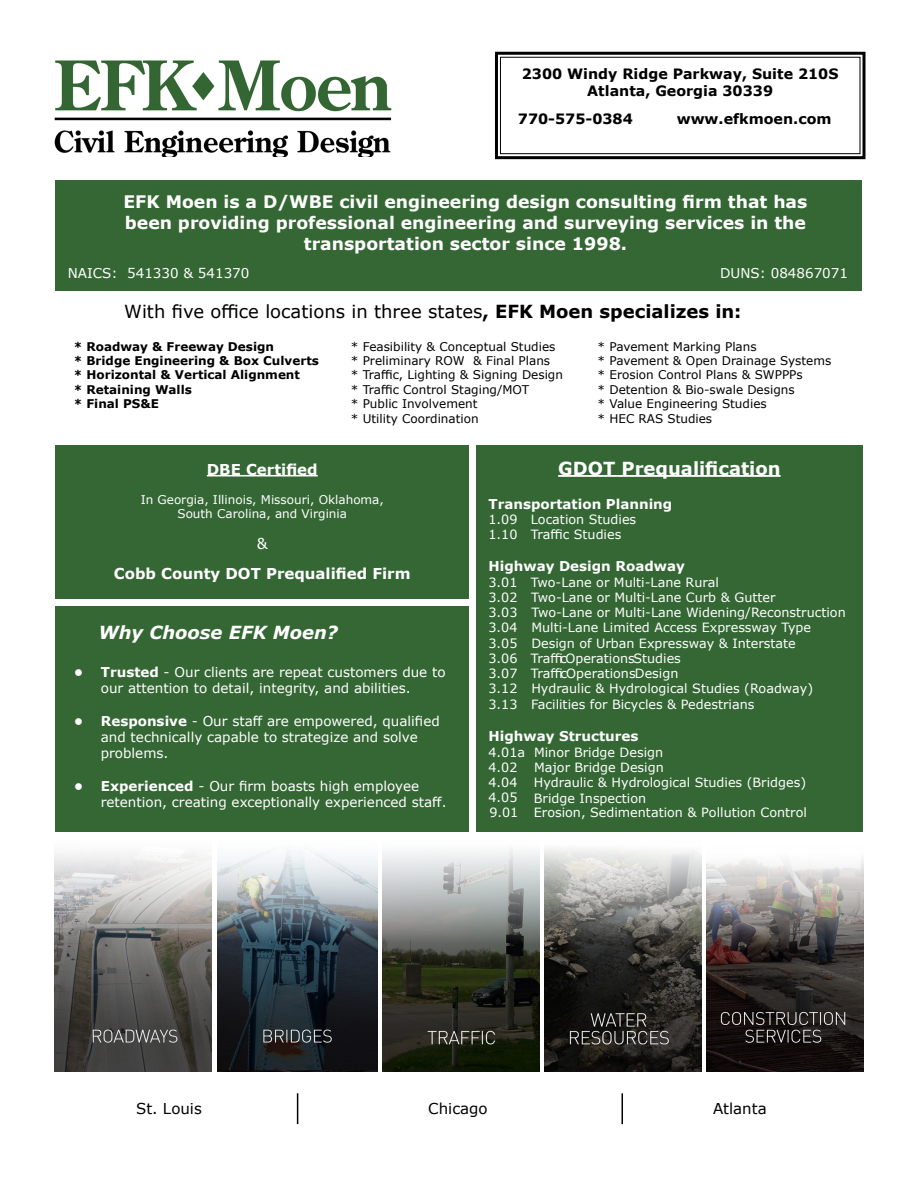
<style>
.page{position:relative;width:918px;height:1188px;background:#fff}
.page>*{position:absolute;margin:0;border:0;box-sizing:border-box;transform-origin:0 0}
.t1{font:18px "Verdana";color:#000}
.t2{font:700 18px "Verdana";color:#fff}
.t3{font:italic 700 18px "Verdana";color:#fff}
.t4{font:700 17.25px/21.1px "Verdana";color:#fff;text-align:center}
.t5{font:700 15px "Verdana";color:#fff}
.t6{font:15px "Verdana";color:#000}
.t7{font:15px "Verdana";color:#fff}
.t8{font:700 14.25px/17.1px "Verdana";color:#000;text-align:center}
.t9{font:13.5px/16.2px "Verdana";color:#fff}
.t10{font:700 13.5px "Verdana";color:#fff}
.t11{font:12.75px/15.3px "Verdana";color:#fff}
.t12{font:12px "Verdana";color:#000}
.t13{font:700 12px "Verdana";color:#000}
.t14{font:12px "Verdana";color:#fff}
.s1{font-weight:700}
</style>
<div class="page">
<img style="left:54px;top:60px;width:338px;height:97px">
<svg style="left:495px;top:51px;width:371px;height:109px"></svg>
<div style="left:500px;top:57px;width:361px;height:97px;border:1px solid #000"></div>
<div style="left:476px;top:445px;width:386px;height:386px;background:#346734"></div>
<div style="left:56px;top:445px;width:413px;height:154px;background:#346734"></div>
<div style="left:56px;top:606px;width:413px;height:225px;background:#346734"></div>
<div style="left:56px;top:181px;width:806px;height:110px;background:#346734"></div>
<img style="left:706px;top:859px;width:158px;height:212px">
<img style="left:544px;top:848px;width:158px;height:223px">
<img style="left:382px;top:848px;width:158px;height:223px">
<img style="left:54px;top:853px;width:158px;height:218px">
<img style="left:218px;top:850px;width:160px;height:221px">
<hr style="left:558px;top:475px;width:223px;height:2px;background:#fff">
<hr style="left:207px;top:475px;width:111px;height:1px;background:#fff">
<hr style="left:297px;top:1093px;width:1px;height:31px;background:#000">
<hr style="left:622px;top:1093px;width:1px;height:31px;background:#000">
<p class="t8" style="left:522px;top:65px;width:318px">2300 Windy Ridge Parkway, Suite 210S<br>Atlanta, Georgia 30339</p>
<p class="t8" style="left:518px;top:110px;width:116px">770-575-0384</p>
<p class="t8" style="left:677px;top:110px;width:156px">www.efkmoen.com</p>
<p class="t4" style="left:124px;top:191px;width:685px">EFK Moen is a D/WBE civil engineering design consulting firm that has been providing professional engineering and surveying services in the transportation sector since 1998.</p>
<p class="t9" style="left:68px;top:265px;width:183px">NAICS: 541330 &amp; 541370</p>
<p class="t9" style="left:720px;top:265px;width:129px">DUNS: 084867071</p>
<p class="t1" style="left:124px;top:299px;width:619px">With five office locations in three states<span class="s1">, EFK Moen specializes in:</span></p>
<p class="t13" style="left:74px;top:338px;width:202px">* Roadway &amp; Freeway Design</p>
<p class="t13" style="left:74px;top:352px;width:247px">* Bridge Engineering &amp; Box Culverts</p>
<p class="t13" style="left:74px;top:366px;width:228px">* Horizontal &amp; Vertical Alignment</p>
<p class="t13" style="left:74px;top:381px;width:120px">* Retaining Walls</p>
<p class="t13" style="left:74px;top:395px;width:87px">* Final PS&amp;E</p>
<p class="t12" style="left:351px;top:338px;width:206px">* Feasibility &amp; Conceptual Studies</p>
<p class="t12" style="left:351px;top:352px;width:201px">* Preliminary ROW &amp; Final Plans</p>
<p class="t12" style="left:351px;top:367px;width:214px">* Traffic, Lighting &amp; Signing Design</p>
<p class="t12" style="left:351px;top:381px;width:180px">* Traffic Control Staging/MOT</p>
<p class="t12" style="left:351px;top:396px;width:128px">* Public Involvement</p>
<p class="t12" style="left:351px;top:410px;width:129px">* Utility Coordination</p>
<p class="t12" style="left:598px;top:338px;width:161px">* Pavement Marking Plans</p>
<p class="t12" style="left:598px;top:352px;width:235px">* Pavement &amp; Open Drainage Systems</p>
<p class="t12" style="left:598px;top:367px;width:207px">* Erosion Control Plans &amp; SWPPPs</p>
<p class="t12" style="left:598px;top:381px;width:199px">* Detention &amp; Bio-swale Designs</p>
<p class="t12" style="left:598px;top:396px;width:171px">* Value Engineering Studies</p>
<p class="t12" style="left:598px;top:410px;width:116px">* HEC RAS Studies</p>
<p class="t5" style="left:207px;top:459px;width:112px">DBE Certified</p>
<p class="t14" style="left:141px;top:491px;width:245px">In Georgia, Illinois, Missouri, Oklahoma,</p>
<p class="t14" style="left:177px;top:505px;width:171px">South Carolina, and Virginia</p>
<p class="t7" style="left:257px;top:533px;width:12px">&amp;</p>
<p class="t5" style="left:114px;top:563px;width:298px">Cobb County DOT Prequalified Firm</p>
<p class="t3" style="left:98px;top:620px;width:241px">Why Choose EFK Moen?</p>
<p class="t9" style="left:74px;top:664px;width:373px;text-align:center"><span class="s1">• Trusted</span> - Our clients are repeat customers due to our attention to detail, integrity, and abilities.</p>
<p class="t9" style="left:101px;top:713px;width:341px;text-indent:-27px"><span class="s1">• Responsive</span> - Our staff are empowered, qualified and technically capable to strategize and solve problems.</p>
<p class="t9" style="left:101px;top:777px;width:347px;text-indent:-27px"><span class="s1">• Experienced</span> - Our firm boasts high employee retention, creating exceptionally experienced staff.</p>
<p class="t2" style="left:558px;top:455px;width:224px">GDOT Prequalification</p>
<p class="t10" style="left:488px;top:494px;width:185px">Transportation Planning</p>
<p class="t11" style="left:488px;top:512px;width:149px">1.09 Location Studies<br>1.10 Traffic Studies</p>
<p class="t10" style="left:488px;top:557px;width:198px">Highway Design Roadway</p>
<p class="t11" style="left:488px;top:574px;width:359px">3.01 Two-Lane or Multi-Lane Rural<br>3.02 Two-Lane or Multi-Lane Curb &amp; Gutter<br>3.03 Two-Lane or Multi-Lane Widening/Reconstruction 3.04 Multi-Lane Limited Access Expressway Type<br>3.05 Design of Urban Expressway &amp; Interstate<br>3.06 TrafficOperationsStudies<br>3.07 TrafficOperationsDesign<br>3.12 Hydraulic &amp; Hydrological Studies (Roadway)<br>3.13 Facilities for Bicycles &amp; Pedestrians</p>
<p class="t10" style="left:488px;top:727px;width:152px">Highway Structures</p>
<p class="t11" style="left:488px;top:744px;width:176px">4.01a Minor Bridge Design<br>4.02</p>
<p class="t11" style="left:534px;top:759px;width:131px">Major Bridge Design</p>
<p class="t11" style="left:488px;top:775px;width:30px">4.04</p>
<p class="t11" style="left:534px;top:774px;width:274px">Hydraulic &amp; Hydrological Studies (Bridges)</p>
<p class="t11" style="left:488px;top:790px;width:30px">4.05</p>
<p class="t11" style="left:534px;top:790px;width:114px">Bridge Inspection</p>
<p class="t11" style="left:489px;top:805px;width:319px">9.01 Erosion, Sedimentation &amp; Pollution Control</p>
<p class="t6" style="left:136px;top:1098px;width:67px">St. Louis</p>
<p class="t6" style="left:428px;top:1098px;width:61px">Chicago</p>
<p class="t6" style="left:713px;top:1098px;width:55px">Atlanta</p>
</div>
